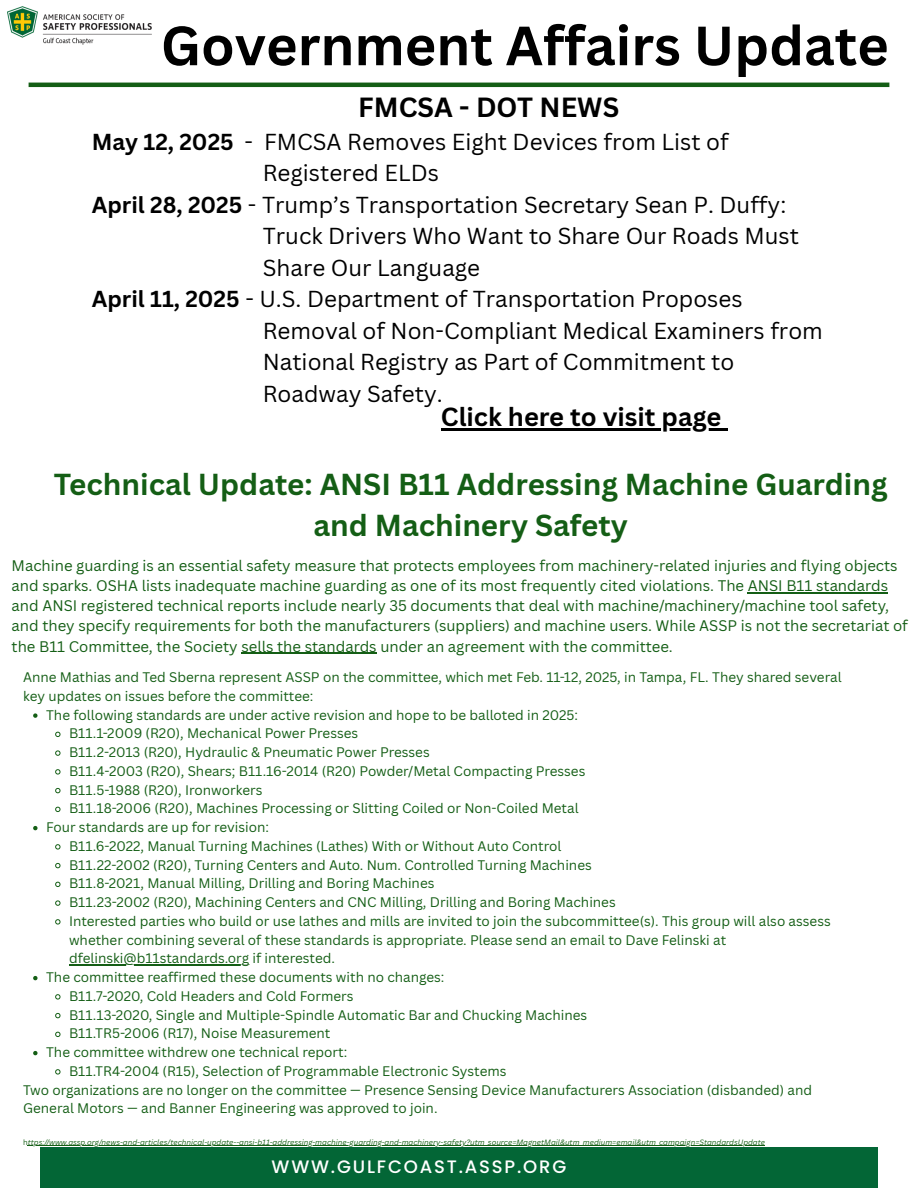
<style>
.page{position:relative;width:918px;height:1188px;background:#fff}
.page>*{position:absolute;margin:0;border:0;box-sizing:border-box;transform-origin:0 0}
.t1{font:700 54px "Canva Sans";color:#000}
.t2{font:700 29.55px/41.1px "Canva Sans";color:#145e15;text-align:center}
.t3{font:700 27px "Canva Sans";color:#000}
.t4{font:700 25.5px "Canva Sans";color:#000}
.t5{font:22.5px "Canva Sans";color:#000}
.t6{font:500 18px "Poppins";letter-spacing:.1em;color:#fff}
.t7{font:14.85px/20.1px "Canva Sans";color:#145e15}
.t8{font:13.5px/18.8px "Canva Sans";color:#145e15}
.t9{font:italic 7.5px "Canva Sans";color:#145e15}
.s1{font-weight:700}
.s2{font-style:normal}
</style>
<div class="page">
<img style="left:8px;top:6px;width:144px;height:39px">
<div style="left:40px;top:1147px;width:838px;height:41px;background:#036636"></div>
<hr style="left:29px;top:83px;width:860px;height:4px;background:#145e15">
<hr style="left:441px;top:428px;width:281px;height:3px;background:#000">
<svg style="left:722px;top:428px;width:6px;height:3px"></svg>
<hr style="left:748px;top:592px;width:140px;height:1px;background:#145e15">
<hr style="left:241px;top:653px;width:136px;height:1px;background:#145e15">
<svg style="left:33px;top:713px;width:5px;height:5px"></svg>
<svg style="left:55px;top:731px;width:6px;height:6px"></svg>
<svg style="left:55px;top:750px;width:6px;height:6px"></svg>
<svg style="left:55px;top:769px;width:6px;height:6px"></svg>
<svg style="left:55px;top:788px;width:6px;height:6px"></svg>
<svg style="left:55px;top:806px;width:6px;height:6px"></svg>
<svg style="left:33px;top:826px;width:5px;height:4px"></svg>
<svg style="left:55px;top:844px;width:6px;height:6px"></svg>
<svg style="left:55px;top:863px;width:6px;height:6px"></svg>
<svg style="left:55px;top:881px;width:6px;height:6px"></svg>
<svg style="left:55px;top:900px;width:6px;height:6px"></svg>
<svg style="left:55px;top:919px;width:6px;height:6px"></svg>
<hr style="left:69px;top:965px;width:180px;height:1px;background:#145e15">
<svg style="left:33px;top:976px;width:5px;height:4px"></svg>
<svg style="left:55px;top:994px;width:6px;height:6px"></svg>
<svg style="left:55px;top:1013px;width:6px;height:6px"></svg>
<svg style="left:55px;top:1031px;width:6px;height:6px"></svg>
<svg style="left:33px;top:1051px;width:5px;height:4px"></svg>
<svg style="left:55px;top:1069px;width:6px;height:6px"></svg>
<hr style="left:28px;top:1145px;width:737px;height:1px;background:#145e15">
<h1 class="t1" style="left:161px;top:8px;width:729px">Government Affairs Update</h1>
<h4 class="t3" style="left:358px;top:88px;width:262px">FMCSA - DOT NEWS</h4>
<h4 class="t5" style="left:92px;top:126px;width:638px"><span class="s1">May 12, 2025</span> - FMCSA Removes Eight Devices from List of</h4>
<h4 class="t5" style="left:263px;top:157px;width:178px">Registered ELDs</h4>
<h4 class="t5" style="left:92px;top:189px;width:696px"><span class="s1">April 28, 2025</span> - Trump’s Transportation Secretary Sean P. Duffy:</h4>
<h4 class="t5" style="left:263px;top:220px;width:538px">Truck Drivers Who Want to Share Our Roads Must</h4>
<h4 class="t5" style="left:263px;top:252px;width:219px">Share Our Language</h4>
<h4 class="t5" style="left:92px;top:283px;width:652px"><span class="s1">April 11, 2025</span> - U.S. Department of Transportation Proposes</h4>
<h4 class="t5" style="left:263px;top:315px;width:562px">Removal of Non-Compliant Medical Examiners from</h4>
<h4 class="t5" style="left:263px;top:346px;width:473px">National Registry as Part of Commitment to</h4>
<h4 class="t5" style="left:263px;top:378px;width:182px">Roadway Safety.</h4>
<h3 class="t4" style="left:441px;top:399px;width:282px">Click here to visit page</h3>
<h6 class="t2" style="left:54px;top:463px;width:835px">Technical Update: ANSI B11 Addressing Machine Guarding and Machinery Safety</h6>
<h2 class="t7" style="left:12px;top:555px;width:898px">Machine guarding is an essential safety measure that protects employees from machinery-related injuries and flying objects and sparks. OSHA lists inadequate machine guarding as one of its most frequently cited violations. The ANSI B11 standards and ANSI registered technical reports include nearly 35 documents that deal with machine/machinery/machine tool safety, and they specify requirements for both the manufacturers (suppliers) and machine users. While ASSP is not the secretariat of the B11 Committee, the Society sells the standards under an agreement with the committee.</h2>
<h6 class="t8" style="left:23px;top:668px;width:820px">Anne Mathias and Ted Sberna represent ASSP on the committee, which met Feb. 11-12, 2025, in Tampa, FL. They shared several key updates on issues before the committee:</h6>
<p class="t8" style="left:46px;top:705px;width:534px">The following standards are under active revision and hope to be balloted in 2025:</p>
<p class="t8" style="left:69px;top:724px;width:291px">B11.1-2009 (R20), Mechanical Power Presses</p>
<p class="t8" style="left:69px;top:743px;width:362px">B11.2-2013 (R20), Hydraulic &amp; Pneumatic Power Presses</p>
<p class="t8" style="left:69px;top:761px;width:518px">B11.4-2003 (R20), Shears; B11.16-2014 (R20) Powder/Metal Compacting Presses</p>
<p class="t8" style="left:69px;top:780px;width:195px">B11.5-1988 (R20), Ironworkers</p>
<p class="t8" style="left:69px;top:799px;width:511px">B11.18-2006 (R20), Machines Processing or Slitting Coiled or Non-Coiled Metal</p>
<p class="t8" style="left:46px;top:818px;width:225px">Four standards are up for revision:</p>
<p class="t8" style="left:69px;top:836px;width:494px">B11.6-2022, Manual Turning Machines (Lathes) With or Without Auto Control</p>
<p class="t8" style="left:69px;top:855px;width:524px">B11.22-2002 (R20), Turning Centers and Auto. Num. Controlled Turning Machines</p>
<p class="t8" style="left:69px;top:874px;width:367px">B11.8-2021, Manual Milling, Drilling and Boring Machines</p>
<p class="t8" style="left:69px;top:893px;width:548px">B11.23-2002 (R20), Machining Centers and CNC Milling, Drilling and Boring Machines</p>
<p class="t8" style="left:69px;top:911px;width:763px">Interested parties who build or use lathes and mills are invited to join the subcommittee(s). This group will also assess whether combining several of these standards is appropriate. Please send an email to Dave Felinski at</p>
<p class="t8" style="left:69px;top:949px;width:267px">dfelinski@b11standards.org if interested.</p>
<p class="t8" style="left:46px;top:968px;width:400px">The committee reaffirmed these documents with no changes:</p>
<p class="t8" style="left:69px;top:986px;width:286px">B11.7-2020, Cold Headers and Cold Formers</p>
<p class="t8" style="left:69px;top:1005px;width:520px">B11.13-2020, Single and Multiple-Spindle Automatic Bar and Chucking Machines</p>
<p class="t8" style="left:69px;top:1024px;width:263px">B11.TR5-2006 (R17), Noise Measurement</p>
<p class="t8" style="left:46px;top:1043px;width:303px">The committee withdrew one technical report:</p>
<p class="t8" style="left:69px;top:1061px;width:439px">B11.TR4-2004 (R15), Selection of Programmable Electronic Systems</p>
<p class="t8" style="left:23px;top:1080px;width:790px">Two organizations are no longer on the committee — Presence Sensing Device Manufacturers Association (disbanded) and<br>General Motors — and Banner Engineering was approved to join.</p>
<h6 class="t9" style="left:23px;top:1137px;width:744px"><span class="s2">h</span>ttps://www.assp.org/news-and-articles/technical-update--ansi-b11-addressing-machine-guarding-and-machinery-safety?utm_source=MagnetMail&amp;utm_medium=email&amp;utm_campaign=StandardsUpdate</h6>
<p class="t6" style="left:272px;top:1154px;width:296px">WWW.GULFCOAST.ASSP.ORG</p>
</div>
